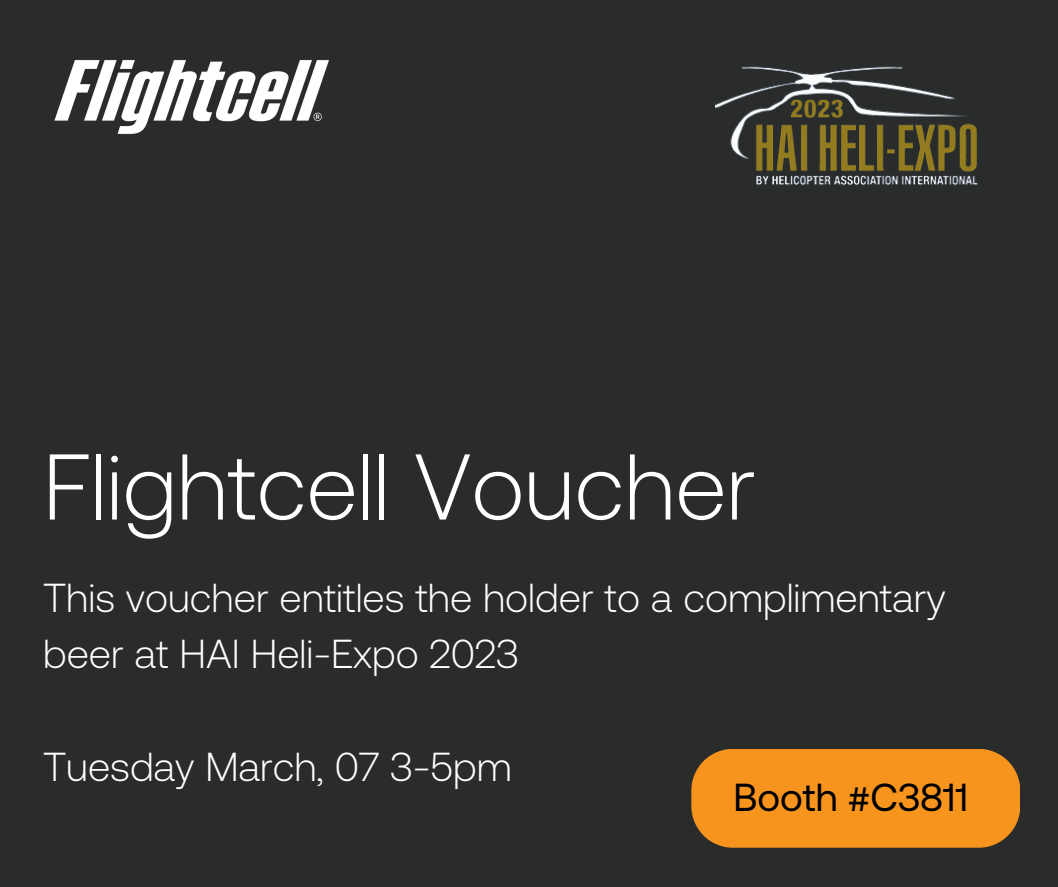
<style>
.page{position:relative;width:1058px;height:887px;background:#fff}
.page>*{position:absolute;margin:0;border:0;box-sizing:border-box;transform-origin:0 0}
.t1{font:300 93px "Aeonik";color:#fff}
.t2{font:300 40.35px/56.2px "Aeonik";color:#fff}
.t3{font:39px "Aeonik";color:#000}
</style>
<div class="page">
<div style="left:0;top:0;width:1058px;height:886px;background:#2a2c2c"></div>
<img style="left:715px;top:66px;width:263px;height:119px">
<div style="left:691px;top:749px;width:328px;height:98px;background:#f7941e"></div>
<img style="left:54px;top:60px;width:275px;height:74px">
<h1 class="t1" style="left:43px;top:433px;width:713px">Flightcell Voucher</h1>
<p class="t2" style="left:43px;top:569px;width:904px">This voucher entitles the holder to a complimentary beer at HAI Heli-Expo 2023</p>
<p class="t2" style="left:43px;top:738px;width:470px">Tuesday March, 07 3-5pm</p>
<p class="t3" style="left:733px;top:774px;width:236px">Booth #C3811</p>
</div>
